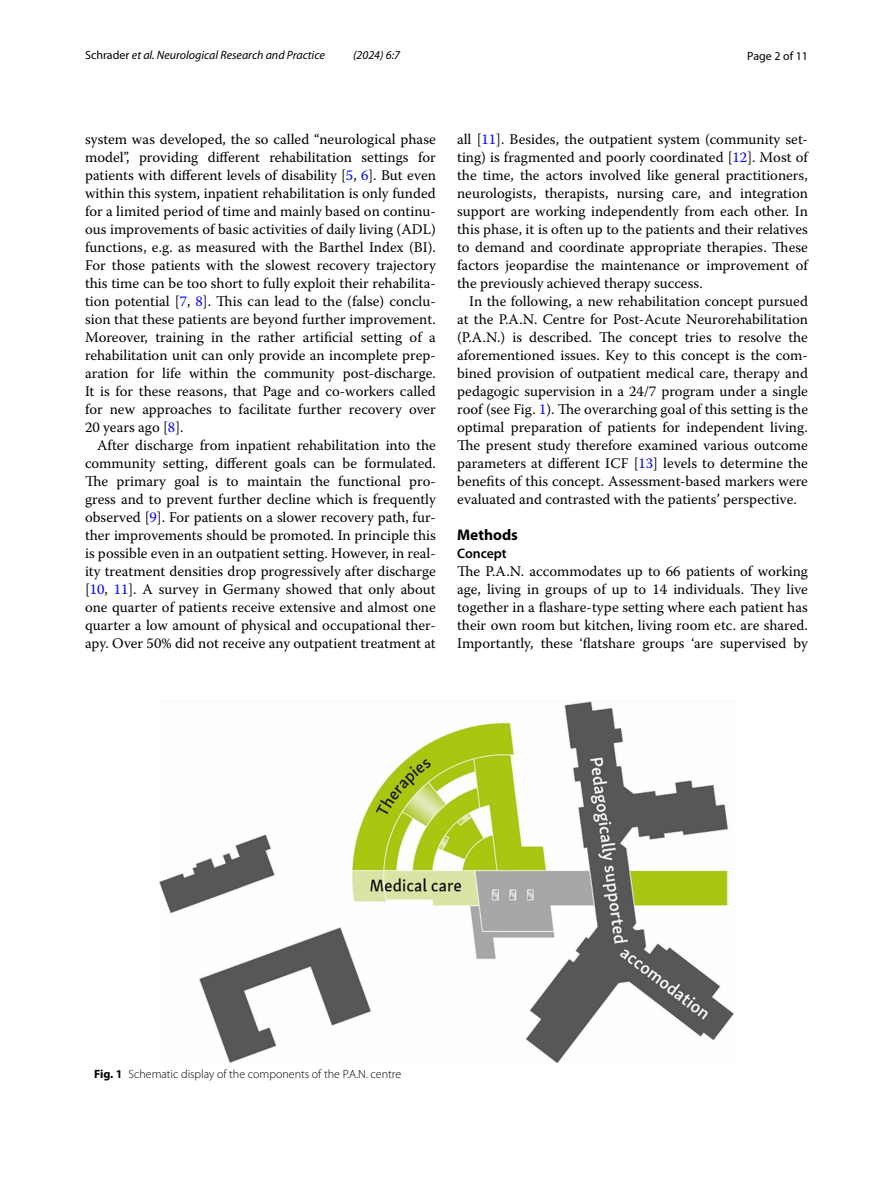
<style>
.page{position:relative;width:893px;height:1187px;background:#fff}
.page>*{position:absolute;margin:0;border:0;box-sizing:border-box;transform-origin:0 0}
.t1{font:700 15.45px "Myriad Pro";color:#000}
.t2{font:14.7px/18px "Warnock Pro";color:#000;text-align:justify}
.t3{font:600 13.8px "Myriad Pro";color:#000}
.t4{font:italic 12px "Myriad Pro";color:#000}
.t5{font:300 12px "Myriad Pro";color:#000}
.t6{font:12px "Myriad Pro";color:#000}
.s1{font-style:normal}
.s2{color:#00f}
.s3{font-weight:700}
</style>
<div class="page">
<img style="left:159px;top:701px;width:574px;height:361px">
<p class="t4" style="left:85px;top:48px;width:241px"><span class="s1">Schrader</span> et al. Neurological Research and Practice</p>
<p class="t4" style="left:353px;top:48px;width:48px">(2024) 6:7</p>
<p class="t6" style="left:747px;top:48px;width:62px">Page 2 of 11</p>
<p class="t2" style="left:85px;top:130px;width:352px">system was developed, the so called “neurological phase model”, providing different rehabilitation settings for patients with different levels of disability [<span class="s2">5</span>, <span class="s2">6</span>]. But even within this system, inpatient rehabilitation is only funded for a limited period of time and mainly based on continu&shy;ous improvements of basic activities of daily living (ADL) functions, e.g. as measured with the Barthel Index (BI).<br>For those patients with the slowest recovery trajectory this time can be too short to fully exploit their rehabilita&shy;tion potential [<span class="s2">7</span>, <span class="s2">8</span>]. This can lead to the (false) conclu&shy;sion that these patients are beyond further improvement.<br>Moreover, training in the rather artificial setting of a rehabilitation unit can only provide an incomplete prep&shy;aration for life within the community post-discharge.<br>It is for these reasons, that Page and co-workers called for new approaches to facilitate further recovery over 20 years ago [<span class="s2">8</span>].</p>
<p class="t2" style="left:85px;top:436px;width:352px;text-indent:12px">After discharge from inpatient rehabilitation into the community setting, different goals can be formulated.<br>The primary goal is to maintain the functional pro&shy;gress and to prevent further decline which is frequently observed [<span class="s2">9</span>]. For patients on a slower recovery path, fur&shy;ther improvements should be promoted. In principle this is possible even in an outpatient setting. However, in real&shy;ity treatment densities drop progressively after discharge [<span class="s2">10</span>, <span class="s2">11</span>]. A survey in Germany showed that only about one quarter of patients receive extensive and almost one quarter a low amount of physical and occupational ther&shy;apy. Over 50% did not receive any outpatient treatment at</p>
<p class="t2" style="left:457px;top:130px;width:352px">all [<span class="s2">11</span>]. Besides, the outpatient system (community set&shy;ting) is fragmented and poorly coordinated [<span class="s2">12</span>]. Most of the time, the actors involved like general practitioners, neurologists, therapists, nursing care, and integration support are working independently from each other. In this phase, it is often up to the patients and their relatives to demand and coordinate appropriate therapies. These factors jeopardise the maintenance or improvement of the previously achieved therapy success.</p>
<p class="t2" style="left:457px;top:292px;width:352px;text-indent:12px">In the following, a new rehabilitation concept pursued at the P.A.N. Centre for Post-Acute Neurorehabilitation (P.A.N.) is described. The concept tries to resolve the aforementioned issues. Key to this concept is the com&shy;bined provision of outpatient medical care, therapy and pedagogic supervision in a 24/7 program under a single roof (see Fig. <span class="s2">1</span>). The overarching goal of this setting is the optimal preparation of patients for independent living.<br>The present study therefore examined various outcome parameters at different ICF [<span class="s2">13</span>] levels to determine the benefits of this concept. Assessment-based markers were evaluated and contrasted with the patients’ perspective.</p>
<p class="t1" style="left:457px;top:524px;width:62px">Methods</p>
<p class="t3" style="left:457px;top:544px;width:51px">Concept</p>
<p class="t2" style="left:457px;top:562px;width:352px">The P.A.N. accommodates up to 66 patients of working age, living in groups of up to 14 individuals. They live together in a flashare-type setting where each patient has their own room but kitchen, living room etc. are shared.<br>Importantly, these ‘flatshare groups ‘are supervised by</p>
<p class="t5" style="left:94px;top:1066px;width:309px"><span class="s3">Fig. 1</span> Schematic display of the components of the P.A.N. centre</p>
</div>
